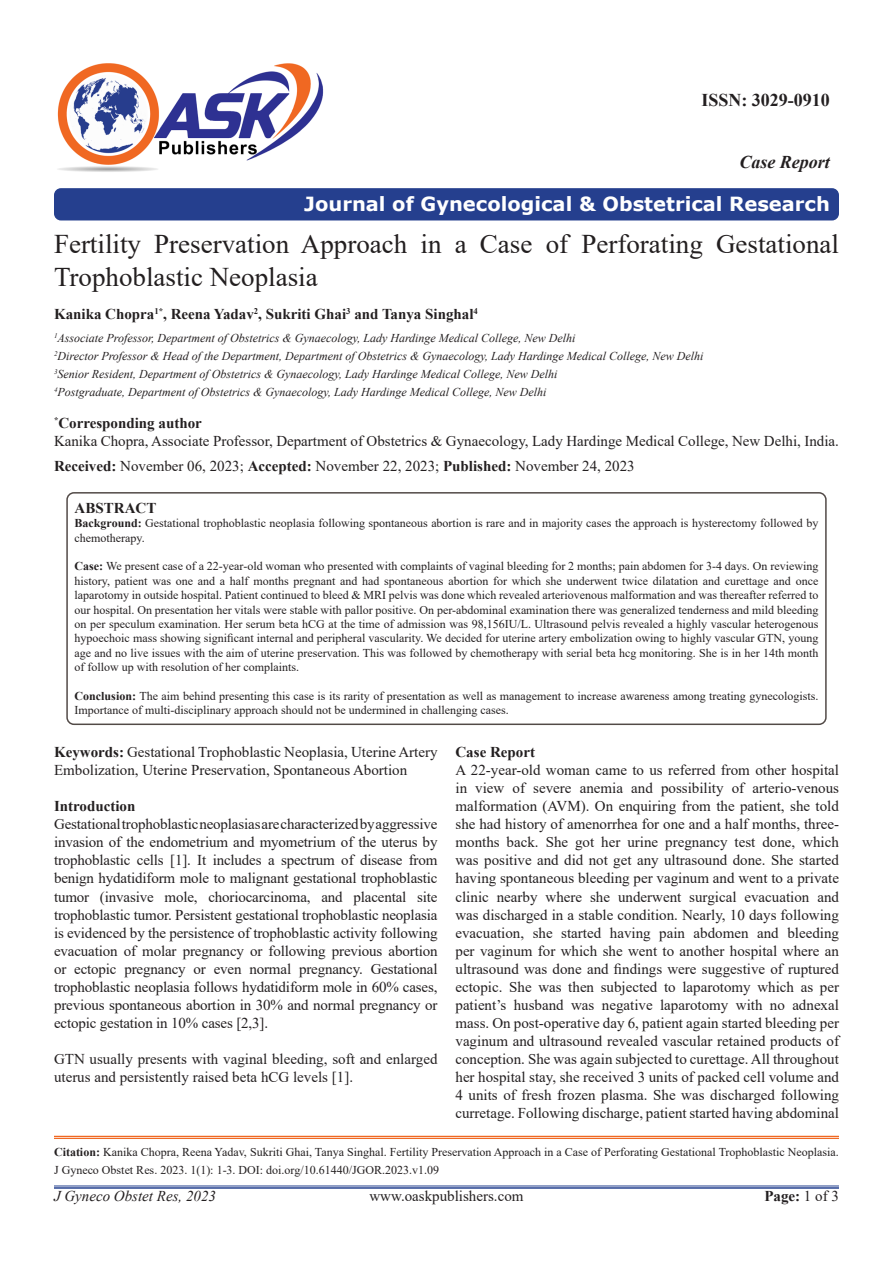
<style>
.page{position:relative;width:893px;height:1263px;background:#fff}
.page>*{position:absolute;margin:0;border:0;box-sizing:border-box;transform-origin:0 0}
.t1{font:27px/32.4px "Times New Roman";color:#231f20}
.t2{font:700 19.5px "Verdana";color:#fff}
.t3{font:700 18px "Times New Roman";color:#231f20}
.t4{font:italic 700 18px "Times New Roman";color:#231f20}
.t5{font:15px/18px "Times New Roman";color:#231f20}
.t6{font:700 15px "Times New Roman";color:#231f20}
.t7{font:italic 15px "Times New Roman";color:#231f20}
.t8{font:12px/14.4px "Times New Roman";color:#231f20}
.t9{font:italic 12px "Times New Roman";color:#231f20}
.s1{font-weight:700}
.s2{font-weight:400}
</style>
<div class="page">
<hr style="left:54px;top:1186px;width:785px;height:1px;background:#24418f">
<hr style="left:54px;top:1187px;width:785px;height:2px;background:#24418f">
<div style="left:54px;top:188px;width:785px;height:32px;background:#253f8e;border-radius:7px"></div>
<hr style="left:54px;top:1136px;width:785px;height:1px;background:#f06822">
<hr style="left:54px;top:1138px;width:785px;height:1px;background:#f06822">
<img style="left:57px;top:63px;width:267px;height:109px">
<div style="left:66px;top:492px;width:761px;height:233px;border:2px solid #524a47;border-radius:7px"></div>
<p class="t3" style="left:701px;top:87px;width:130px">ISSN: 3029-0910</p>
<p class="t4" style="left:739px;top:150px;width:92px">Case Report</p>
<p class="t2" style="left:304px;top:191px;width:527px">Journal of Gynecological &amp; Obstetrical Research</p>
<p class="t1" style="left:54px;top:227px;width:786px">Fertility Preservation Approach in a Case of Perforating Gestational<br>Trophoblastic Neoplasia</p>
<p class="t6" style="left:54px;top:303px;width:425px">Kanika Chopra<sup>1*</sup>, Reena Yadav<sup>2</sup>, Sukriti Ghai<sup>3</sup> and Tanya Singhal<sup>4</sup></p>
<p class="t9" style="left:54px;top:329px;width:523px"><sup>1</sup>Associate Professor, Department of Obstetrics &amp; Gynaecology, Lady Hardinge Medical College, New Delhi</p>
<p class="t9" style="left:54px;top:347px;width:651px"><sup>2</sup>Director Professor &amp; Head of the Department, Department of Obstetrics &amp; Gynaecology, Lady Hardinge Medical College, New Delhi</p>
<p class="t9" style="left:54px;top:365px;width:505px"><sup>3</sup>Senior Resident, Department of Obstetrics &amp; Gynaecology, Lady Hardinge Medical College, New Delhi</p>
<p class="t9" style="left:54px;top:383px;width:494px"><sup>4</sup>Postgraduate, Department of Obstetrics &amp; Gynaecology, Lady Hardinge Medical College, New Delhi</p>
<p class="t6" style="left:54px;top:412px;width:149px"><sup>*</sup>Corresponding author</p>
<p class="t5" style="left:54px;top:432px;width:786px">Kanika Chopra, Associate Professor, Department of Obstetrics &amp; Gynaecology, Lady Hardinge Medical College, New Delhi, India.</p>
<p class="t5" style="left:54px;top:456px;width:582px"><span class="s1">Received:</span> November 06, 2023; <span class="s1">Accepted:</span> November 22, 2023; <span class="s1">Published:</span> November 24, 2023</p>
<p class="t6" style="left:75px;top:497px;width:83px">ABSTRACT</p>
<p class="t8" style="left:75px;top:515px;width:745px"><span class="s1">Background:</span> Gestational trophoblastic neoplasia following spontaneous abortion is rare and in majority cases the approach is hysterectomy followed by chemotherapy.</p>
<p class="t8" style="left:75px;top:559px;width:745px;text-align:justify"><span class="s1">Case:</span> We present case of a 22-year-old woman who presented with complaints of vaginal bleeding for 2 months; pain abdomen for 3-4 days. On reviewing history, patient was one and a half months pregnant and had spontaneous abortion for which she underwent twice dilatation and curettage and once laparotomy in outside hospital. Patient continued to bleed &amp; MRI pelvis was done which revealed arteriovenous malformation and was thereafter referred to our hospital. On presentation her vitals were stable with pallor positive. On per-abdominal examination there was generalized tenderness and mild bleeding on per speculum examination. Her serum beta hCG at the time of admission was 98,156IU/L. Ultrasound pelvis revealed a highly vascular heterogenous hypoechoic mass showing significant internal and peripheral vascularity. We decided for uterine artery embolization owing to highly vascular GTN, young age and no live issues with the aim of uterine preservation. This was followed by chemotherapy with serial beta hcg monitoring. She is in her 14th month of follow up with resolution of her complaints.</p>
<p class="t8" style="left:75px;top:688px;width:745px"><span class="s1">Conclusion:</span> The aim behind presenting this case is its rarity of presentation as well as management to increase awareness among treating gynecologists.<br>Importance of multi-disciplinary approach should not be undermined in challenging cases.</p>
<p class="t5" style="left:54px;top:743px;width:385px"><span class="s1">Keywords:</span> Gestational Trophoblastic Neoplasia, Uterine Artery<br>Embolization, Uterine Preservation, Spontaneous Abortion</p>
<p class="t6" style="left:54px;top:796px;width:83px">Introduction</p>
<p class="t5" style="left:54px;top:815px;width:385px;text-align:justify">Gestational trophoblastic neoplasias are characterized by aggressive invasion of the endometrium and myometrium of the uterus by trophoblastic cells [1]. It includes a spectrum of disease from benign hydatidiform mole to malignant gestational trophoblastic tumor (invasive mole, choriocarcinoma, and placental site trophoblastic tumor. Persistent gestational trophoblastic neoplasia is evidenced by the persistence of trophoblastic activity following evacuation of molar pregnancy or following previous abortion or ectopic pregnancy or even normal pregnancy. Gestational trophoblastic neoplasia follows hydatidiform mole in 60% cases, previous spontaneous abortion in 30% and normal pregnancy or ectopic gestation in 10% cases [2,3].</p>
<p class="t5" style="left:54px;top:1049px;width:385px">GTN usually presents with vaginal bleeding, soft and enlarged uterus and persistently raised beta hCG levels [1].</p>
<p class="t6" style="left:455px;top:742px;width:81px">Case Report</p>
<p class="t5" style="left:455px;top:761px;width:385px;text-align:justify">A 22-year-old woman came to us referred from other hospital in view of severe anemia and possibility of arterio-venous malformation (AVM). On enquiring from the patient, she told she had history of amenorrhea for one and a half months, three&shy;months back. She got her urine pregnancy test done, which was positive and did not get any ultrasound done. She started having spontaneous bleeding per vaginum and went to a private clinic nearby where she underwent surgical evacuation and was discharged in a stable condition. Nearly, 10 days following evacuation, she started having pain abdomen and bleeding per vaginum for which she went to another hospital where an ultrasound was done and findings were suggestive of ruptured ectopic. She was then subjected to laparotomy which as per patient’s husband was negative laparotomy with no adnexal mass. On post-operative day 6, patient again started bleeding per vaginum and ultrasound revealed vascular retained products of conception. She was again subjected to curettage. All throughout her hospital stay, she received 3 units of packed cell volume and 4 units of fresh frozen plasma. She was discharged following curretage. Following discharge, patient started having abdominal</p>
<p class="t8" style="left:54px;top:1143px;width:786px;line-height:18px"><span class="s1">Citation:</span> Kanika Chopra, Reena Yadav, Sukriti Ghai, Tanya Singhal. Fertility Preservation Approach in a Case of Perforating Gestational Trophoblastic Neoplasia.<br>J Gyneco Obstet Res. 2023. 1(1): 1-3. DOI: doi.org/10.61440/JGOR.2023.v1.09</p>
<p class="t6" style="left:764px;top:1185px;width:76px">Page: <span class="s2">1 of 3</span></p>
<p class="t7" style="left:54px;top:1186px;width:164px">J Gyneco Obstet Res, 2023</p>
<p class="t5" style="left:369px;top:1187px;width:156px">www.oaskpublishers.com</p>
</div>
